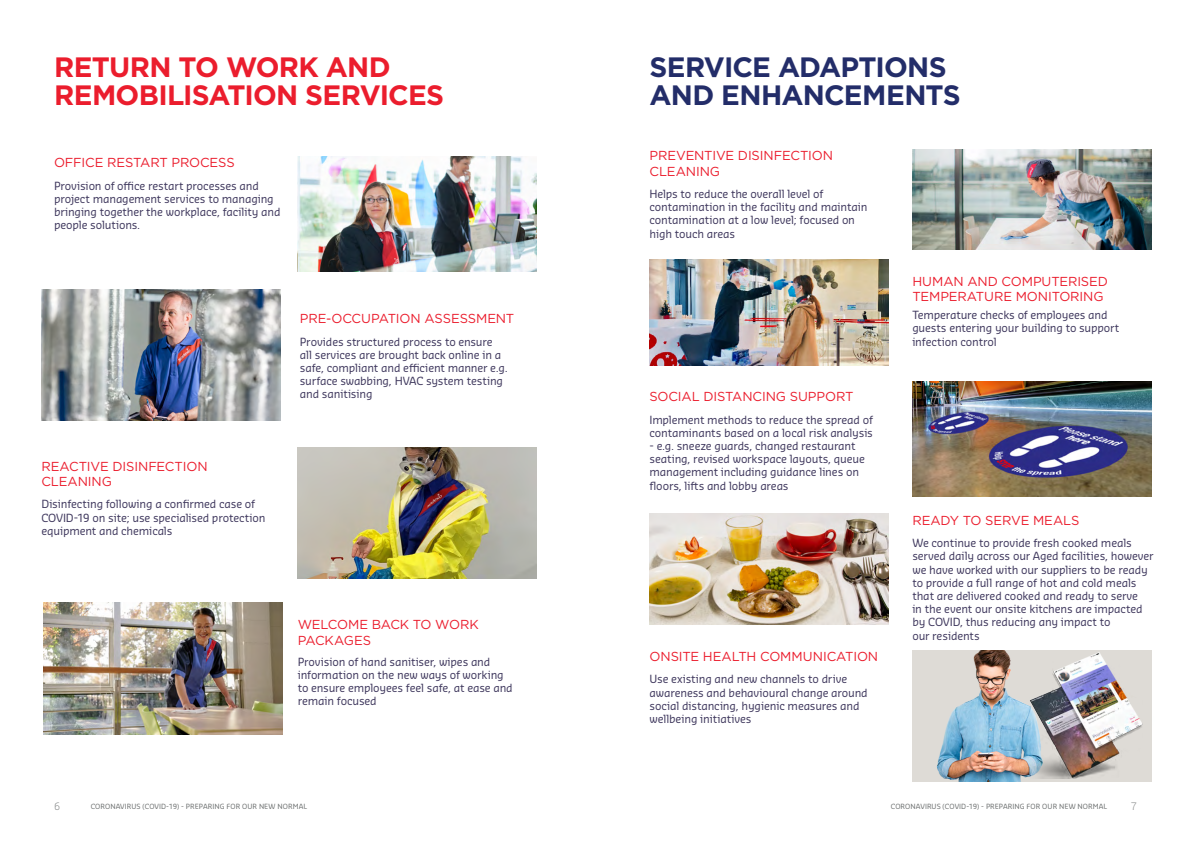
<style>
.page{position:relative;width:1191px;height:842px;background:#fff}
.page>*{position:absolute;margin:0;border:0;box-sizing:border-box;transform-origin:0 0}
.t1{font:700 28px/28px "Gotham";letter-spacing:-.025em;color:#eb1d2d}
.t2{font:700 28px/28px "Gotham";letter-spacing:-.03em;color:#232d69}
.t3{font:13px/15.6px "Gotham";letter-spacing:-.01em;color:#eb1d2d}
.t4{font:11px/13.2px "Sansa Pro";letter-spacing:-.015em;color:#413a5f}
.t5{font:300 9.9px "Sansa Pro";color:#6f7272}
.t6{font:7px "Sansa Pro";letter-spacing:.01em;color:#6f7272}
</style>
<div class="page">
<img style="left:298px;top:156px;width:239px;height:116px">
<img style="left:41px;top:290px;width:239px;height:131px">
<img style="left:649px;top:259px;width:239px;height:107px">
<img style="left:912px;top:149px;width:239px;height:101px">
<img style="left:298px;top:448px;width:239px;height:131px">
<img style="left:912px;top:381px;width:239px;height:116px">
<img style="left:649px;top:513px;width:239px;height:111px">
<img style="left:44px;top:603px;width:239px;height:131px">
<img style="left:912px;top:650px;width:155px;height:131px">
<img style="left:986px;top:651px;width:166px;height:130px">
<h1 class="t1" style="left:54px;top:53px;width:391px">RETURN TO WORK AND<br>REMOBILISATION SERVICES</h1>
<h1 class="t2" style="left:649px;top:53px;width:313px">SERVICE ADAPTIONS<br>AND ENHANCEMENTS</h1>
<p class="t3" style="left:54px;top:155px;width:182px">OFFICE RESTART PROCESS</p>
<p class="t4" style="left:54px;top:178px;width:228px">Provision of office restart processes and project management services to managing bringing together the workplace, facility and people solutions.</p>
<p class="t3" style="left:41px;top:458px;width:168px">REACTIVE DISINFECTION<br>CLEANING</p>
<p class="t4" style="left:41px;top:497px;width:225px">Disinfecting following a confirmed case of<br>COVID-19 on site; use specialised protection equipment and chemicals</p>
<p class="t3" style="left:300px;top:311px;width:216px">PRE-OCCUPATION ASSESSMENT</p>
<p class="t4" style="left:300px;top:334px;width:209px">Provides structured process to ensure<br>all services are brought back online in a safe, compliant and efficient manner e.g. surface swabbing, HVAC system testing and sanitising</p>
<p class="t3" style="left:298px;top:617px;width:183px">WELCOME BACK TO WORK<br>PACKAGES</p>
<p class="t4" style="left:298px;top:654px;width:216px">Provision of hand sanitiser, wipes and information on the new ways of working to ensure employees feel safe, at ease and remain focused</p>
<p class="t3" style="left:649px;top:148px;width:185px">PREVENTIVE DISINFECTION<br>CLEANING</p>
<p class="t4" style="left:649px;top:187px;width:219px">Helps to reduce the overall level of contamination in the facility and maintain contamination at a low level; focused on high touch areas</p>
<p class="t3" style="left:649px;top:389px;width:205px">SOCIAL DISTANCING SUPPORT</p>
<p class="t4" style="left:649px;top:413px;width:225px">Implement methods to reduce the spread of contaminants based on a local risk analysis</p>
<p class="t4" style="left:649px;top:439px;width:217px">- e.g. sneeze guards, changed restaurant seating, revised workspace layouts, queue management including guidance lines on floors, lifts and lobby areas</p>
<p class="t3" style="left:649px;top:648px;width:230px">ONSITE HEALTH COMMUNICATION</p>
<p class="t4" style="left:649px;top:672px;width:220px">Use existing and new channels to drive awareness and behavioural change around social distancing, hygienic measures and wellbeing initiatives</p>
<p class="t3" style="left:912px;top:273px;width:197px">HUMAN AND COMPUTERISED<br>TEMPERATURE MONITORING</p>
<p class="t4" style="left:912px;top:308px;width:208px">Temperature checks of employees and guests entering your building to support infection control</p>
<p class="t3" style="left:912px;top:512px;width:169px">READY TO SERVE MEALS</p>
<p class="t4" style="left:912px;top:536px;width:243px">We continue to provide fresh cooked meals served daily across our Aged facilities, however we have worked with our suppliers to be ready to provide a full range of hot and cold meals that are delivered cooked and ready to serve<br>in the event our onsite kitchens are impacted by COVID, thus reducing any impact to<br>our residents</p>
<p class="t5" style="left:54px;top:800px;width:8px">6</p>
<p class="t6" style="left:91px;top:802px;width:218px">CORONAVIRUS (COVID-19) - PREPARING FOR OUR NEW NORMAL</p>
<p class="t6" style="left:890px;top:802px;width:218px">CORONAVIRUS (COVID-19) - PREPARING FOR OUR NEW NORMAL</p>
<p class="t5" style="left:1130px;top:800px;width:8px">7</p>
</div>
